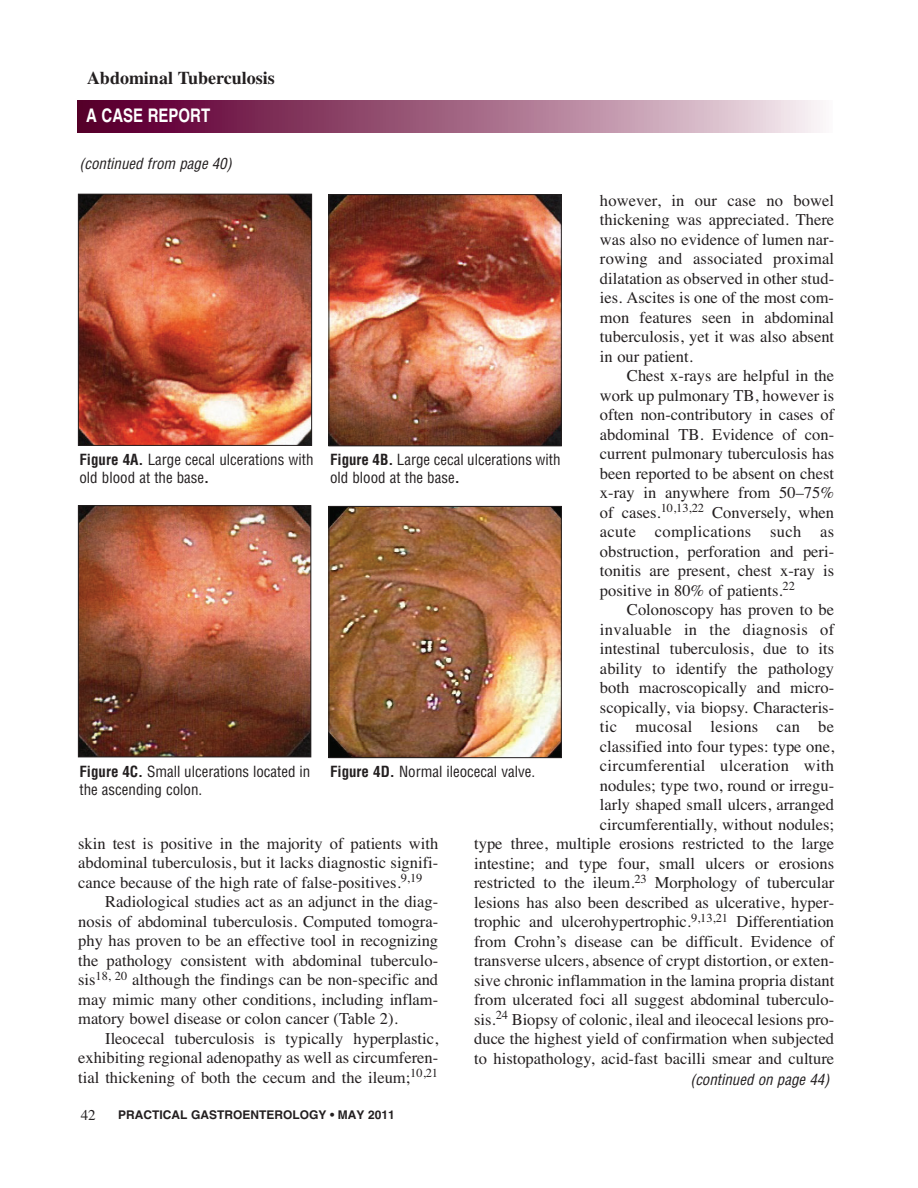
<style>
.page{position:relative;width:918px;height:1188px;background:#fff}
.page>*{position:absolute;margin:0;border:0;box-sizing:border-box;transform-origin:0 0}
.t1{font:700 18.75px "Helvetica";color:#fff;scale:.8 1}
.t2{font:700 18px "Times";color:#231f20}
.t3{font:16.5px/19.5px "Times";color:#231f20;text-align:justify}
.t4{font:condensed 15px/18px "Helvetica";color:#231f20}
.t5{font:italic condensed 15px "Helvetica";color:#231f20}
.t6{font:15px "Times";color:#231f20}
.t7{font:700 12px "Helvetica";color:#231f20}
.s1{font-weight:700}
</style>
<div class="page">
<div style="left:78px;top:101px;width:754px;height:31px;background:linear-gradient(to right,#520021,#f5e8ed)"></div>
<img style="left:80px;top:196px;width:230px;height:248px">
<div style="left:78px;top:194px;width:234px;height:252px;border:1px solid #231f20"></div>
<img style="left:330px;top:196px;width:230px;height:248px">
<div style="left:328px;top:194px;width:234px;height:252px;border:1px solid #231f20"></div>
<img style="left:80px;top:507px;width:229px;height:248px">
<div style="left:78px;top:505px;width:233px;height:252px;border:1px solid #231f20"></div>
<img style="left:330px;top:508px;width:230px;height:248px">
<div style="left:328px;top:506px;width:234px;height:252px;border:1px solid #231f20"></div>
<p class="t2" style="left:87px;top:72px;width:189px">Abdominal Tuberculosis</p>
<p class="t1" style="left:86px;top:109px;width:157px">A CASE REPORT</p>
<p class="t5" style="left:80px;top:158px;width:157px">(continued from page 40)</p>
<p class="t3" style="left:600px;top:192px;width:236px">however, in our case no bowel thickening was appreciated. There was also no evidence of lumen nar&shy;rowing and associated proximal dilatation as observed in other stud&shy;ies. Ascites is one of the most com&shy;mon features seen in abdominal tuberculosis, yet it was also absent in our patient.</p>
<p class="t3" style="left:600px;top:367px;width:236px;text-indent:27px">Chest x-rays are helpful in the work up pulmonary TB, however is often non-contributory in cases of abdominal TB. Evidence of con&shy;current pulmonary tuberculosis has been reported to be absent on chest x-ray in anywhere from 50–75% of cases.<sup>10,13,22</sup> Conversely, when acute complications such as obstruction, perforation and peri&shy;tonitis are present, chest x-ray is positive in 80% of patients.<sup>22</sup></p>
<p class="t3" style="left:474px;top:601px;width:362px;text-align:right">Colonoscopy has proven to be<br>invaluable in the diagnosis of<br>intestinal tuberculosis, due to its<br>ability to identify the pathology<br>both macroscopically and micro-<br>scopically, via biopsy. Characteris-<br>tic mucosal lesions can be<br>classified into four types: type one,<br>circumferential ulceration with<br>nodules; type two, round or irregu-<br>larly shaped small ulcers, arranged<br>circumferentially, without nodules;<br>type three, multiple erosions restricted to the large intestine; and type four, small ulcers or erosions restricted to the ileum.<sup>23</sup> Morphology of tubercular lesions has also been described as ulcerative, hyper&shy;trophic and ulcerohypertrophic.<sup>9,13,21</sup> Differentiation from Crohn’s disease can be difficult. Evidence of transverse ulcers, absence of crypt distortion, or exten&shy;sive chronic inflammation in the lamina propria distant from ulcerated foci all suggest abdominal tuberculo&shy;sis.<sup>24</sup> Biopsy of colonic, ileal and ileocecal lesions pro&shy;duce the highest yield of confirmation when subjected to histopathology, acid-fast bacilli smear and culture</p>
<p class="t4" style="left:80px;top:452px;width:236px"><span class="s1">Figure 4A.</span> Large cecal ulcerations with old blood at the base<span class="s1">.</span></p>
<p class="t4" style="left:330px;top:452px;width:232px"><span class="s1">Figure 4B.</span> Large cecal ulcerations with old blood at the base<span class="s1">.</span></p>
<p class="t4" style="left:80px;top:764px;width:232px"><span class="s1">Figure 4C.</span> Small ulcerations located in the ascending colon.</p>
<p class="t4" style="left:330px;top:764px;width:207px"><span class="s1">Figure 4D.</span> Normal ileocecal valve.</p>
<p class="t3" style="left:78px;top:835px;width:362px">skin test is positive in the majority of patients with</p>
<p class="t3" style="left:78px;top:855px;width:362px">abdominal tuberculosis, but it lacks diagnostic signifi-</p>
<p class="t3" style="left:78px;top:874px;width:346px">cance because of the high rate of false-positives.<sup>9,19</sup></p>
<p class="t3" style="left:105px;top:894px;width:335px">Radiological studies act as an adjunct in the diag-</p>
<p class="t3" style="left:78px;top:913px;width:362px">nosis of abdominal tuberculosis. Computed tomogra-</p>
<p class="t3" style="left:78px;top:933px;width:362px">phy has proven to be an effective tool in recognizing</p>
<p class="t3" style="left:78px;top:952px;width:362px">the pathology consistent with abdominal tuberculo-</p>
<p class="t3" style="left:78px;top:972px;width:362px">sis<sup>18,</sup> <sup>20</sup> although the findings can be non-specific and</p>
<p class="t3" style="left:78px;top:991px;width:362px">may mimic many other conditions, including inflam-</p>
<p class="t3" style="left:78px;top:1011px;width:321px">matory bowel disease or colon cancer (Table 2).</p>
<p class="t3" style="left:105px;top:1030px;width:335px">Ileocecal tuberculosis is typically hyperplastic,</p>
<p class="t3" style="left:78px;top:1050px;width:362px">exhibiting regional adenopathy as well as circumferen-</p>
<p class="t3" style="left:78px;top:1069px;width:361px">tial thickening of both the cecum and the ileum;<sup>10,21</sup></p>
<p class="t5" style="left:690px;top:1073px;width:144px">(continued on page 44)</p>
<p class="t6" style="left:81px;top:1109px;width:16px">42</p>
<p class="t7" style="left:118px;top:1110px;width:278px">PRACTICAL GASTROENTEROLOGY • MAY 2011</p>
</div>
